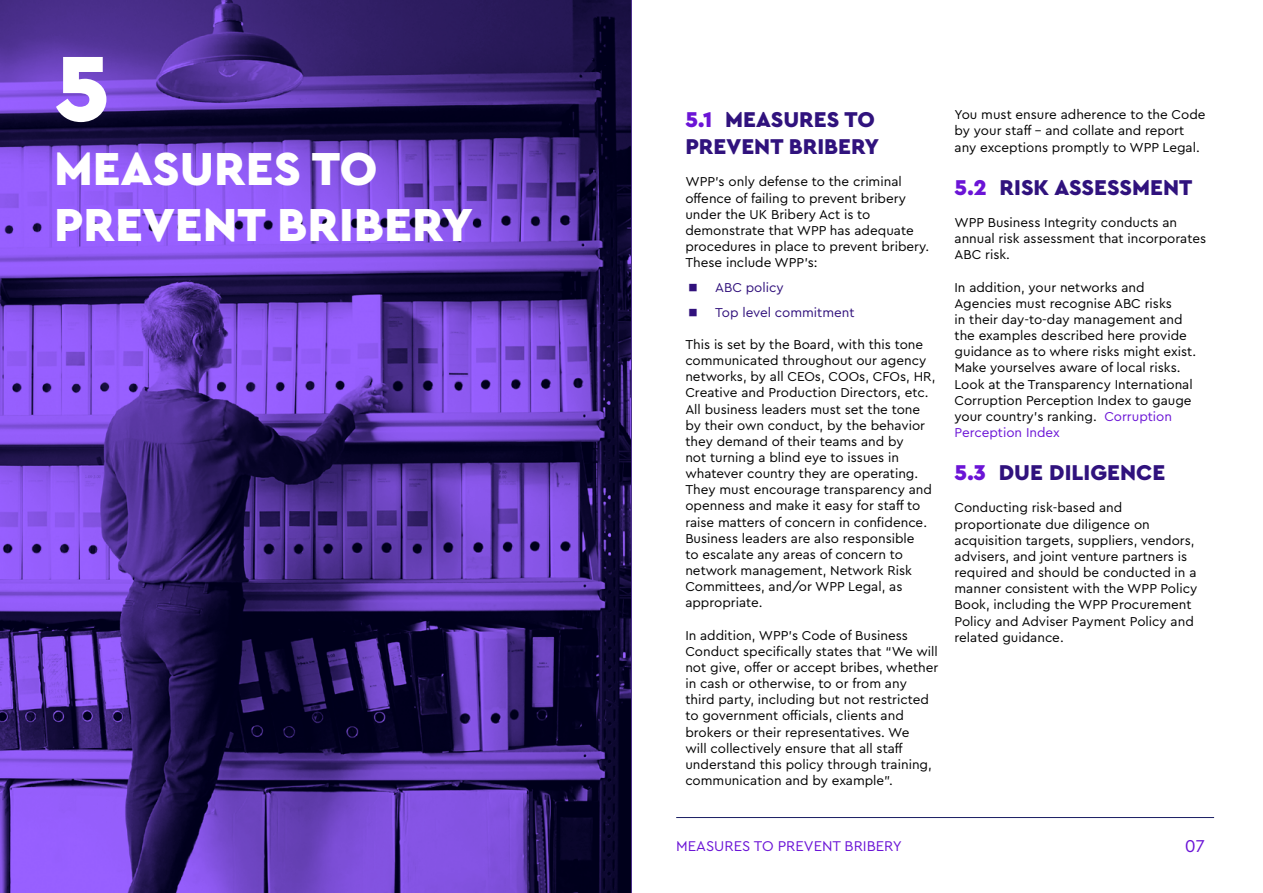
<style>
.page{position:relative;width:1263px;height:893px;background:#fff}
.page>*{position:absolute;margin:0;border:0;box-sizing:border-box;transform-origin:0 0}
.t1{font:900 96.9px "WPP";color:#fff}
.t2{font:900 48.45px/56.6px "WPP";color:#fff}
.t3{font:900 22.5px/26.8px "WPP";color:#30127d}
.t4{font:18px "WPP";color:#6b14d6}
.t5{font:14.85px "WPP";color:#6b14d6}
.t6{font:13.5px/16.2px "WPP";color:#000}
.t7{font:13.5px "WPP";color:#31117c}
.s1{color:#6b14d6}
</style>
<div class="page">
<svg style="left:0;top:0;width:631px;height:893px;background:#4f3293"></svg>
<hr style="left:676px;top:817px;width:538px;height:1px;background:#191d63">
<h1 class="t1" style="left:55px;top:24px;width:57px">5</h1>
<h2 class="t2" style="left:54px;top:138px;width:420px">MEASURES TO<br>PREVENT BRIBERY</h2>
<h3 class="t3" style="left:685px;top:105px;width:195px"><span class="s1">5.1</span> MEASURES TO<br>PREVENT BRIBERY</h3>
<p class="t6" style="left:685px;top:173px;width:245px">WPP’s only defense to the criminal offence of failing to prevent bribery under the UK Bribery Act is to demonstrate that WPP has adequate procedures in place to prevent bribery.<br>These include WPP’s:</p>
<p class="t7" style="left:688px;top:278px;width:97px">■ ABC policy</p>
<p class="t7" style="left:688px;top:303px;width:168px">■ Top level commitment</p>
<p class="t6" style="left:685px;top:336px;width:252px">This is set by the Board, with this tone communicated throughout our agency networks, by all CEOs, COOs, CFOs, HR, Creative and Production Directors, etc.<br>All business leaders must set the tone by their own conduct, by the behavior they demand of their teams and by<br>not turning a blind eye to issues in whatever country they are operating.<br>They must encourage transparency and openness and make it easy for staff to raise matters of concern in confidence.<br>Business leaders are also responsible<br>to escalate any areas of concern to network management, Network Risk Committees, and/or WPP Legal, as appropriate.</p>
<p class="t6" style="left:685px;top:626px;width:254px">In addition, WPP’s Code of Business Conduct specifically states that “We will not give, offer or accept bribes, whether in cash or otherwise, to or from any third party, including but not restricted to government officials, clients and brokers or their representatives. We<br>will collectively ensure that all staff understand this policy through training, communication and by example”.</p>
<p class="t6" style="left:954px;top:106px;width:252px">You must ensure adherence to the Code by your staff – and collate and report any exceptions promptly to WPP Legal.</p>
<h3 class="t3" style="left:954px;top:173px;width:239px"><span class="s1">5.2</span> RISK ASSESSMENT</h3>
<p class="t6" style="left:954px;top:214px;width:253px">WPP Business Integrity conducts an annual risk assessment that incorporates<br>ABC risk.</p>
<p class="t6" style="left:954px;top:278px;width:243px">In addition, your networks and Agencies must recognise ABC risks<br>in their day-to-day management and the examples described here provide guidance as to where risks might exist.<br>Make yourselves aware of local risks.<br>Look at the Transparency International Corruption Perception Index to gauge your country’s ranking. <span class="s1">Corruption Perception Index</span></p>
<h3 class="t3" style="left:954px;top:458px;width:212px"><span class="s1">5.3</span> DUE DILIGENCE</h3>
<p class="t6" style="left:954px;top:499px;width:244px">Conducting risk-based and proportionate due diligence on acquisition targets, suppliers, vendors, advisers, and joint venture partners is required and should be conducted in a manner consistent with the WPP Policy Book, including the WPP Procurement Policy and Adviser Payment Policy and related guidance.</p>
<p class="t5" style="left:676px;top:836px;width:227px">MEASURES TO PREVENT BRIBERY</p>
<h3 class="t4" style="left:1185px;top:834px;width:21px">07</h3>
</div>
